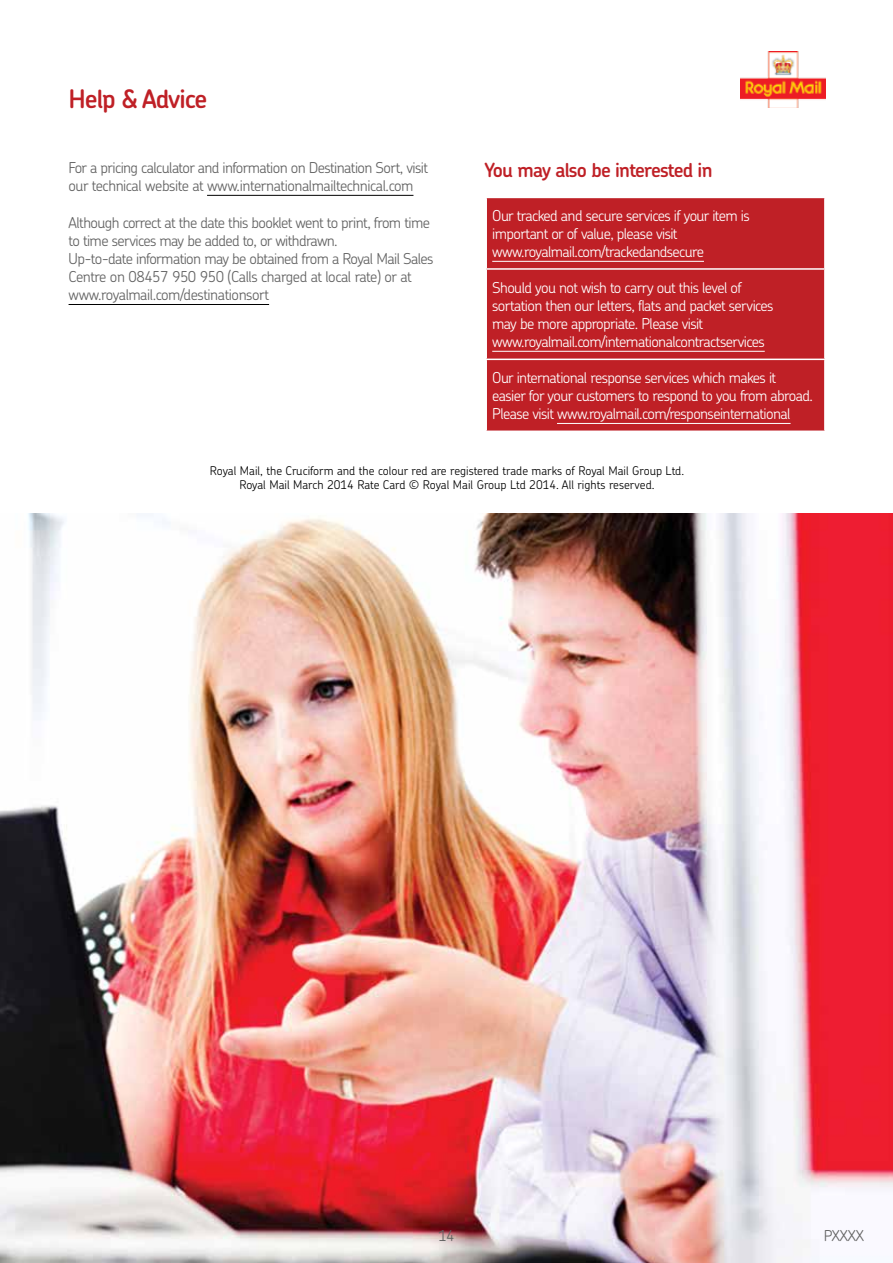
<style>
.page{position:relative;width:893px;height:1263px;background:#fff}
.page>*{position:absolute;margin:0;border:0;box-sizing:border-box;transform-origin:0 0}
.t1{font:600 25.5px "Chevin Pro";letter-spacing:-.04em;color:#bf2026}
.t2{font:600 19.5px "Chevin Pro";letter-spacing:-.04em;color:#bf2026}
.t3{font:300 15px/18px "Chevin Pro";letter-spacing:-.04em;color:#fff}
.t4{font:300 15px/18px "Chevin Pro";letter-spacing:-.04em;color:#626262}
.t5{font:300 12px/13.5px "Chevin Pro";color:#000;text-align:center}
</style>
<div class="page">
<img style="left:740px;top:51px;width:85px;height:57px">
<img style="left:0;top:513px;width:893px;height:750px">
<hr style="left:207px;top:195px;width:206px;height:1px;background:#000">
<hr style="left:69px;top:304px;width:200px;height:1px;background:#000">
<div style="left:487px;top:198px;width:337px;height:233px;background:#bf2026"></div>
<hr style="left:485px;top:268px;width:341px;height:2px;background:#fff">
<hr style="left:485px;top:359px;width:341px;height:1px;background:#fff">
<hr style="left:492px;top:261px;width:212px;height:1px;background:#fff">
<hr style="left:492px;top:351px;width:273px;height:1px;background:#fff">
<hr style="left:557px;top:423px;width:233px;height:1px;background:#fff">
<h1 class="t1" style="left:69px;top:82px;width:140px">Help &amp; Advice</h1>
<p class="t4" style="left:69px;top:158px;width:361px">For a pricing calculator and information on Destination Sort, visit our technical website at www.internationalmailtechnical.com</p>
<p class="t4" style="left:69px;top:213px;width:366px">Although correct at the date this booklet went to print, from time to time services may be added to, or withdrawn.<br>Up-to-date information may be obtained from a Royal Mail Sales Centre on 08457 950 950 (Calls charged at local rate) or at www.royalmail.com/destinationsort</p>
<h2 class="t2" style="left:485px;top:157px;width:229px">You may also be interested in</h2>
<p class="t3" style="left:492px;top:206px;width:259px">Our tracked and secure services if your item is important or of value, please visit www.royalmail.com/trackedandsecure</p>
<p class="t3" style="left:492px;top:278px;width:283px">Should you not wish to carry out this level of sortation then our letters, flats and packet services may be more appropriate. Please visit www.royalmail.com/internationalcontractservices</p>
<p class="t3" style="left:492px;top:368px;width:322px">Our international response services which makes it easier for your customers to respond to you from abroad.<br>Please visit www.royalmail.com/responseinternational</p>
<p class="t5" style="left:210px;top:464px;width:476px">Royal Mail, the Cruciform and the colour red are registered trade marks of Royal Mail Group Ltd.<br>Royal Mail March 2014 Rate Card © Royal Mail Group Ltd 2014. All rights reserved.</p>
<p class="t4" style="left:438px;top:1226px;width:18px">14</p>
<p class="t4" style="left:824px;top:1226px;width:42px">PXXXX</p>
</div>
